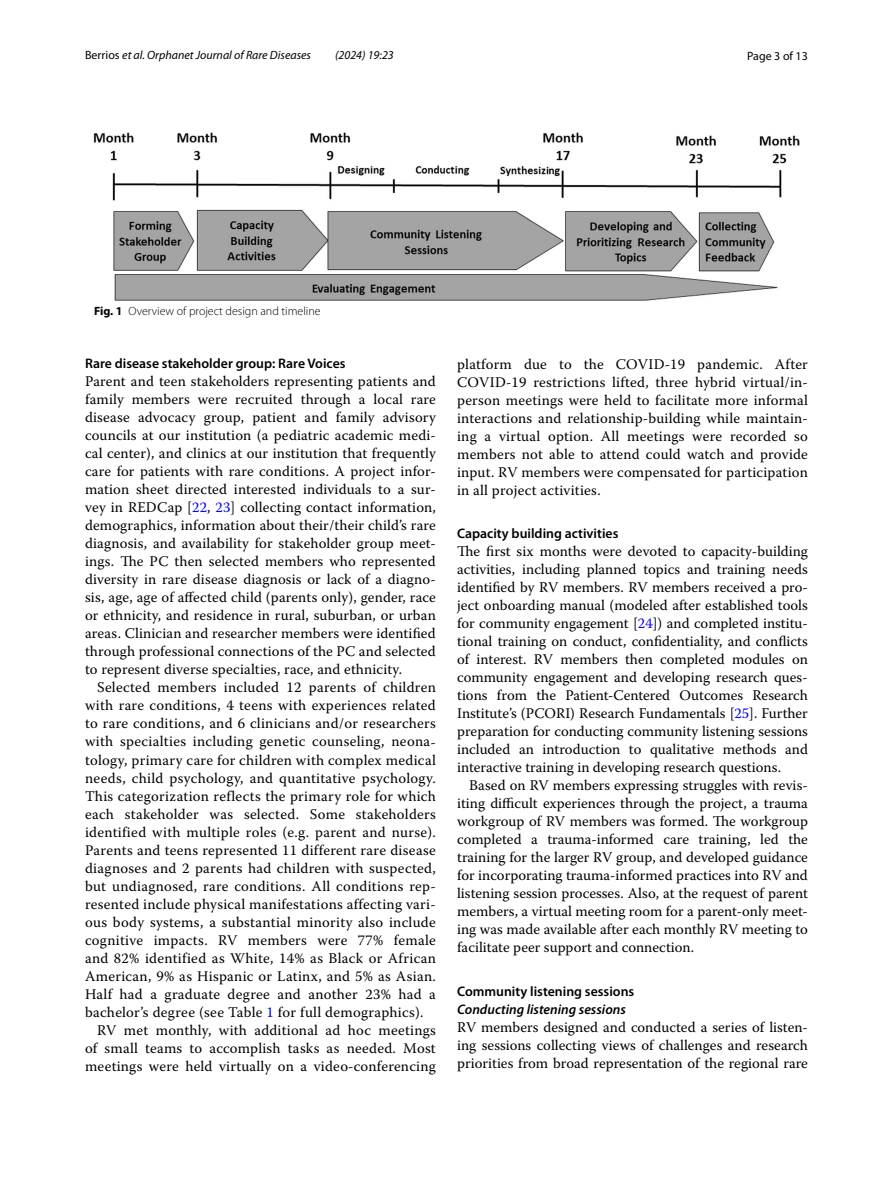
<style>
.page{position:relative;width:893px;height:1187px;background:#fff}
.page>*{position:absolute;margin:0;border:0;box-sizing:border-box;transform-origin:0 0}
.t1{font:14.7px/18px "Warnock Pro";letter-spacing:.02em;color:#000;text-align:justify}
.t2{font:600 13.8px "Myriad Pro";color:#000}
.t3{font:italic 600 13.8px "Myriad Pro";color:#000}
.t4{font:italic 12px "Myriad Pro";color:#000}
.t5{font:300 12px "Myriad Pro";color:#000}
.t6{font:12px "Myriad Pro";color:#000}
.s1{font-style:normal}
.s2{font-weight:700}
.s3{color:#00f}
</style>
<div class="page">
<img style="left:94px;top:133px;width:705px;height:167px">
<p class="t4" style="left:85px;top:48px;width:228px"><span class="s1">Berrios</span> et al. Orphanet Journal of Rare Diseases</p>
<p class="t4" style="left:335px;top:48px;width:60px">(2024) 19:23</p>
<p class="t6" style="left:747px;top:48px;width:62px">Page 3 of 13</p>
<p class="t5" style="left:94px;top:305px;width:228px"><span class="s2">Fig. 1</span> Overview of project design and timeline</p>
<p class="t2" style="left:85px;top:355px;width:262px">Rare disease stakeholder group: Rare Voices</p>
<p class="t1" style="left:85px;top:372px;width:352px">Parent and teen stakeholders representing patients and family members were recruited through a local rare disease advocacy group, patient and family advisory councils at our institution (a pediatric academic medi&shy;cal center), and clinics at our institution that frequently care for patients with rare conditions. A project infor&shy;mation sheet directed interested individuals to a sur&shy;vey in REDCap [<span class="s3">22</span>, <span class="s3">23</span>] collecting contact information, demographics, information about their/their child’s rare diagnosis, and availability for stakeholder group meet&shy;ings. The PC then selected members who represented diversity in rare disease diagnosis or lack of a diagno&shy;sis, age, age of affected child (parents only), gender, race or ethnicity, and residence in rural, suburban, or urban areas. Clinician and researcher members were identified through professional connections of the PC and selected to represent diverse specialties, race, and ethnicity.</p>
<p class="t1" style="left:97px;top:678px;width:340px">Selected members included 12 parents of children</p>
<p class="t1" style="left:85px;top:696px;width:352px">with rare conditions, 4 teens with experiences related</p>
<p class="t1" style="left:85px;top:714px;width:352px">to rare conditions, and 6 clinicians and/or researchers</p>
<p class="t1" style="left:85px;top:732px;width:352px">with specialties including genetic counseling, neona-</p>
<p class="t1" style="left:85px;top:750px;width:352px">tology, primary care for children with complex medical</p>
<p class="t1" style="left:85px;top:768px;width:352px">needs, child psychology, and quantitative psychology.</p>
<p class="t1" style="left:85px;top:786px;width:352px">This categorization reflects the primary role for which</p>
<p class="t1" style="left:85px;top:804px;width:352px">each stakeholder was selected. Some stakeholders</p>
<p class="t1" style="left:85px;top:822px;width:352px">identified with multiple roles (e.g. parent and nurse).</p>
<p class="t1" style="left:85px;top:840px;width:352px">Parents and teens represented 11 different rare disease</p>
<p class="t1" style="left:85px;top:858px;width:352px">diagnoses and 2 parents had children with suspected,</p>
<p class="t1" style="left:85px;top:876px;width:352px">but undiagnosed, rare conditions. All conditions rep-</p>
<p class="t1" style="left:85px;top:894px;width:352px">resented include physical manifestations affecting vari-</p>
<p class="t1" style="left:85px;top:912px;width:352px">ous body systems, a substantial minority also include</p>
<p class="t1" style="left:85px;top:930px;width:352px">cognitive impacts. RV members were 77% female</p>
<p class="t1" style="left:85px;top:948px;width:352px">and 82% identified as White, 14% as Black or African</p>
<p class="t1" style="left:85px;top:966px;width:352px">American, 9% as Hispanic or Latinx, and 5% as Asian.</p>
<p class="t1" style="left:85px;top:984px;width:352px">Half had a graduate degree and another 23% had a</p>
<p class="t1" style="left:85px;top:1002px;width:340px">bachelor’s degree (see Table <span class="s3">1</span> for full demographics).</p>
<p class="t1" style="left:97px;top:1020px;width:340px">RV met monthly, with additional ad hoc meetings</p>
<p class="t1" style="left:85px;top:1038px;width:352px">of small teams to accomplish tasks as needed. Most</p>
<p class="t1" style="left:85px;top:1056px;width:352px">meetings were held virtually on a video-conferencing</p>
<p class="t1" style="left:457px;top:354px;width:352px">platform due to the COVID-19 pandemic. After COVID-19 restrictions lifted, three hybrid virtual/in&shy;person meetings were held to facilitate more informal interactions and relationship-building while maintain&shy;ing a virtual option. All meetings were recorded so members not able to attend could watch and provide input. RV members were compensated for participation in all project activities.</p>
<p class="t2" style="left:457px;top:525px;width:163px">Capacity building activities</p>
<p class="t1" style="left:457px;top:542px;width:352px">The first six months were devoted to capacity-building activities, including planned topics and training needs identified by RV members. RV members received a pro&shy;ject onboarding manual (modeled after established tools for community engagement [<span class="s3">24</span>]) and completed institu&shy;tional training on conduct, confidentiality, and conflicts of interest. RV members then completed modules on community engagement and developing research ques&shy;tions from the Patient-Centered Outcomes Research Institute’s (PCORI) Research Fundamentals [<span class="s3">25</span>]. Further preparation for conducting community listening sessions included an introduction to qualitative methods and interactive training in developing research questions.</p>
<p class="t1" style="left:457px;top:776px;width:352px;text-indent:12px">Based on RV members expressing struggles with revis&shy;iting difficult experiences through the project, a trauma workgroup of RV members was formed. The workgroup completed a trauma-informed care training, led the training for the larger RV group, and developed guidance for incorporating trauma-informed practices into RV and listening session processes. Also, at the request of parent members, a virtual meeting room for a parent-only meet&shy;ing was made available after each monthly RV meeting to facilitate peer support and connection.</p>
<p class="t2" style="left:457px;top:982px;width:179px">Community listening sessions</p>
<p class="t3" style="left:457px;top:1000px;width:170px">Conducting listening sessions</p>
<p class="t1" style="left:457px;top:1017px;width:352px">RV members designed and conducted a series of listen&shy;ing sessions collecting views of challenges and research priorities from broad representation of the regional rare</p>
</div>
